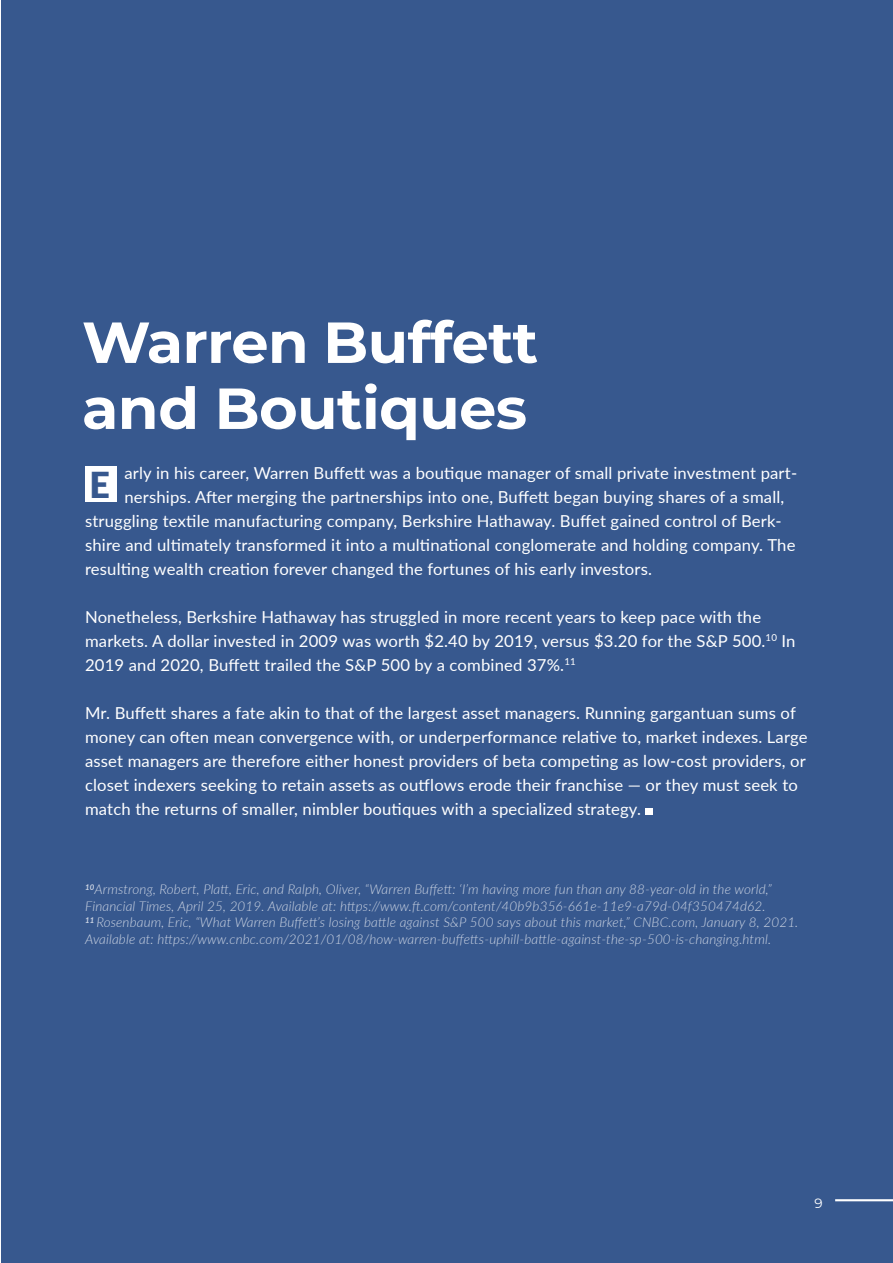
<style>
.page{position:relative;width:893px;height:1263px;background:#fff}
.page>*{position:absolute;margin:0;border:0;box-sizing:border-box;transform-origin:0 0}
.Headline{font:700 57.75px "Montserrat";letter-spacing:-.01em;color:#fff}
.body_text{font:900 35.7px "Lato";color:#37588e}
.body_text-2{font:16.5px/24px "Lato";letter-spacing:.01em;color:#fff}
.body_text-3{font:italic 300 13.5px/16.5px "Lato";letter-spacing:.01em;color:#cdd5e3}
.page_number{font:13.5px "Montserrat";color:#fff}
</style>
<div class="page">
<div style="left:1px;top:0;width:892px;height:1263px;background:#37588e"></div>
<div style="left:645px;top:808px;width:7px;height:7px;background:#fff"></div>
<div style="left:85px;top:466px;width:31px;height:36px;background:#fff"></div>
<hr style="left:835px;top:1199px;width:58px;height:2px;background:#fff">
<p class="Headline" style="left:82px;top:301px;width:458px">Warren Buffett</p>
<p class="Headline" style="left:82px;top:367px;width:446px">and Boutiques</p>
<p class="body_text-2" style="left:124px;top:460px;width:674px">arly in his career, Warren Buffett was a boutique manager of small private investment part-</p>
<p class="body_text-2" style="left:124px;top:484px;width:661px">nerships. After merging the partnerships into one, Buffett began buying shares of a small,</p>
<p class="body_text-2" style="left:85px;top:508px;width:698px">struggling textile manufacturing company, Berkshire Hathaway. Buffet gained control of Berk-</p>
<p class="body_text-2" style="left:85px;top:532px;width:712px">shire and ultimately transformed it into a multinational conglomerate and holding company. The</p>
<p class="body_text-2" style="left:85px;top:556px;width:568px">resulting wealth creation forever changed the fortunes of his early investors.</p>
<p class="body_text-2" style="left:85px;top:604px;width:712px">Nonetheless, Berkshire Hathaway has struggled in more recent years to keep pace with the markets. A dollar invested in 2009 was worth $2.40 by 2019, versus $3.20 for the S&amp;P 500.<sup>10</sup> In<br>2019 and 2020, Buffett trailed the S&amp;P 500 by a combined 37%.<sup>11</sup></p>
<p class="body_text-2" style="left:85px;top:700px;width:724px">Mr. Buffett shares a fate akin to that of the largest asset managers. Running gargantuan sums of money can often mean convergence with, or underperformance relative to, market indexes. Large asset managers are therefore either honest providers of beta competing as low-cost providers, or closet indexers seeking to retain assets as outflows erode their franchise — or they must seek to match the returns of smaller, nimbler boutiques with a specialized strategy.</p>
<p class="body_text" style="left:90px;top:458px;width:22px">E</p>
<p class="body_text-3" style="left:85px;top:881px;width:688px"><sup>10</sup>Armstrong, Robert, Platt, Eric, and Ralph, Oliver, “Warren Buffett: ‘I’m having more fun than any 88-year-old in the world,”<br>Financial Times, April 25, 2019. Available at: https://www.ft.com/content/40b9b356-661e-11e9-a79d-04f350474d62.</p>
<p class="body_text-3" style="left:85px;top:914px;width:715px"><sup>11</sup> Rosenbaum, Eric, “What Warren Buffett’s losing battle against S&amp;P 500 says about this market,” CNBC.com, January 8, 2021.<br>Available at: https://www.cnbc.com/2021/01/08/how-warren-buffetts-uphill-battle-against-the-sp-500-is-changing.html.</p>
<p class="page_number" style="left:814px;top:1193px;width:10px">9</p>
</div>
